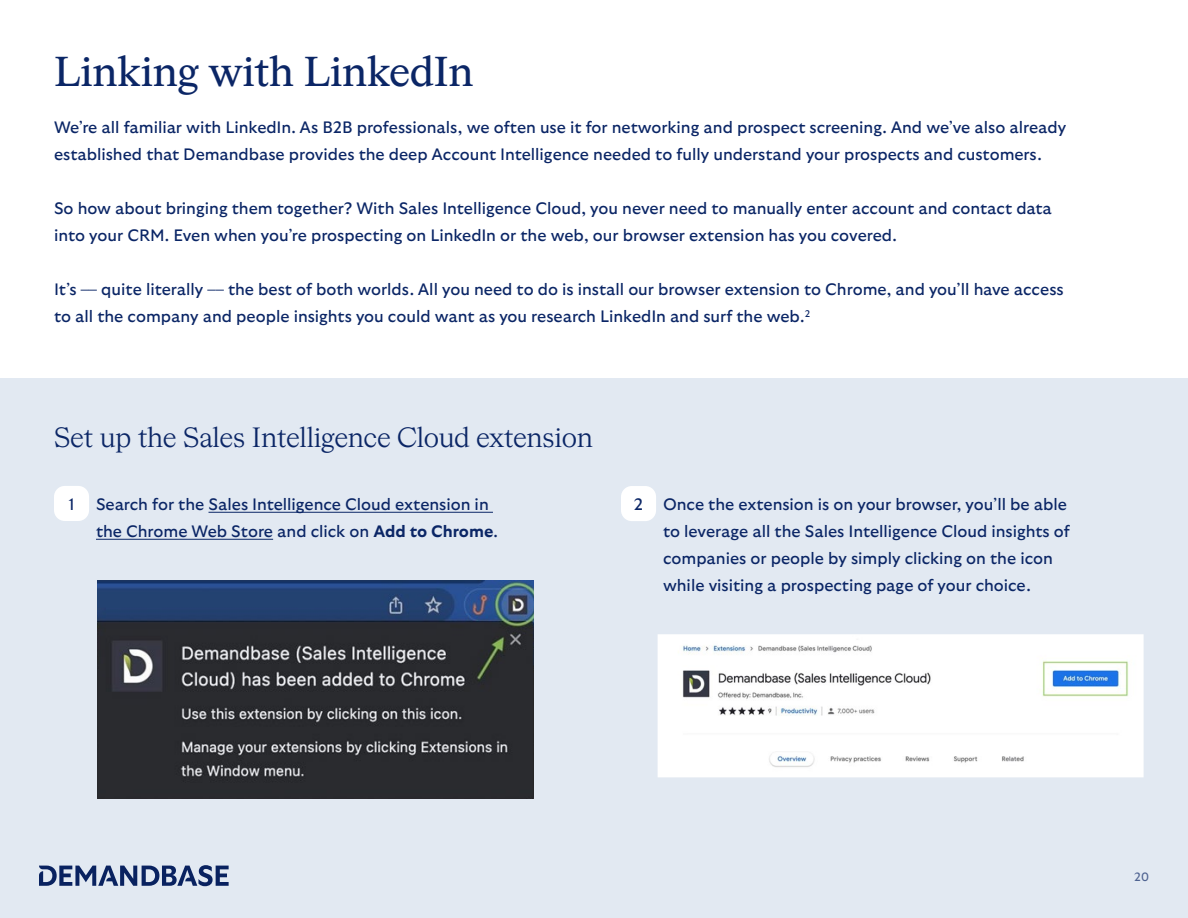
<style>
.page{position:relative;width:1188px;height:918px;background:#fff}
.page>*{position:absolute;margin:0;border:0;box-sizing:border-box;transform-origin:0 0}
.Section_Title{font:500 40.5px "HW Cigars";letter-spacing:-.01em;color:#0b2666}
.Subheading{font:27px "HW Cigars";letter-spacing:-.01em;color:#0b2666}
.Body_Copy_Style{font:16.5px/27px "GT Ultra";color:#0b2666}
.t1{font:12px "GT Ultra";color:#4f6391}
.s1{font-weight:700}
</style>
<div class="page">
<div style="left:0;top:378px;width:1188px;height:540px;background:#e2e9f2"></div>
<svg style="left:39px;top:865px;width:190px;height:21px"></svg>
<hr style="left:209px;top:512px;width:284px;height:1px;background:#0b2666">
<hr style="left:96px;top:539px;width:177px;height:1px;background:#0b2666">
<div style="left:54px;top:486px;width:35px;height:35px;background:#fff;border-radius:11px"></div>
<div style="left:621px;top:486px;width:35px;height:35px;background:#fff;border-radius:11px"></div>
<img style="left:661px;top:637px;width:480px;height:137px">
<div style="left:658px;top:634px;width:486px;height:143px;border:2px solid #fff"></div>
<img style="left:97px;top:580px;width:437px;height:218px">
<p class="Section_Title" style="left:54px;top:44px;width:421px">Linking with LinkedIn</p>
<p class="Body_Copy_Style" style="left:54px;top:114px;width:1014px">We’re all familiar with LinkedIn. As B2B professionals, we often use it for networking and prospect screening. And we’ve also already established that Demandbase provides the deep Account Intelligence needed to fully understand your prospects and customers.</p>
<p class="Body_Copy_Style" style="left:54px;top:195px;width:999px">So how about bringing them together? With Sales Intelligence Cloud, you never need to manually enter account and contact data into your CRM. Even when you’re prospecting on LinkedIn or the web, our browser extension has you covered.</p>
<p class="Body_Copy_Style" style="left:54px;top:276px;width:1011px">It’s –– quite literally –– the best of both worlds. All you need to do is install our browser extension to Chrome, and you’ll have access to all the company and people insights you could want as you research LinkedIn and surf the web.<sup>2</sup></p>
<p class="Subheading" style="left:54px;top:419px;width:540px">Set up the Sales Intelligence Cloud extension</p>
<p class="Body_Copy_Style" style="left:96px;top:491px;width:403px">Search for the Sales Intelligence Cloud extension in the Chrome Web Store and click on <span class="s1">Add to Chrome</span>.</p>
<p class="Body_Copy_Style" style="left:69px;top:491px;width:7px">1</p>
<p class="Body_Copy_Style" style="left:634px;top:491px;width:11px">2</p>
<p class="Body_Copy_Style" style="left:663px;top:491px;width:408px">Once the extension is on your browser, you’ll be able to leverage all the Sales Intelligence Cloud insights of companies or people by simply clicking on the icon while visiting a prospecting page of your choice.</p>
<p class="t1" style="left:1134px;top:870px;width:16px">20</p>
</div>
